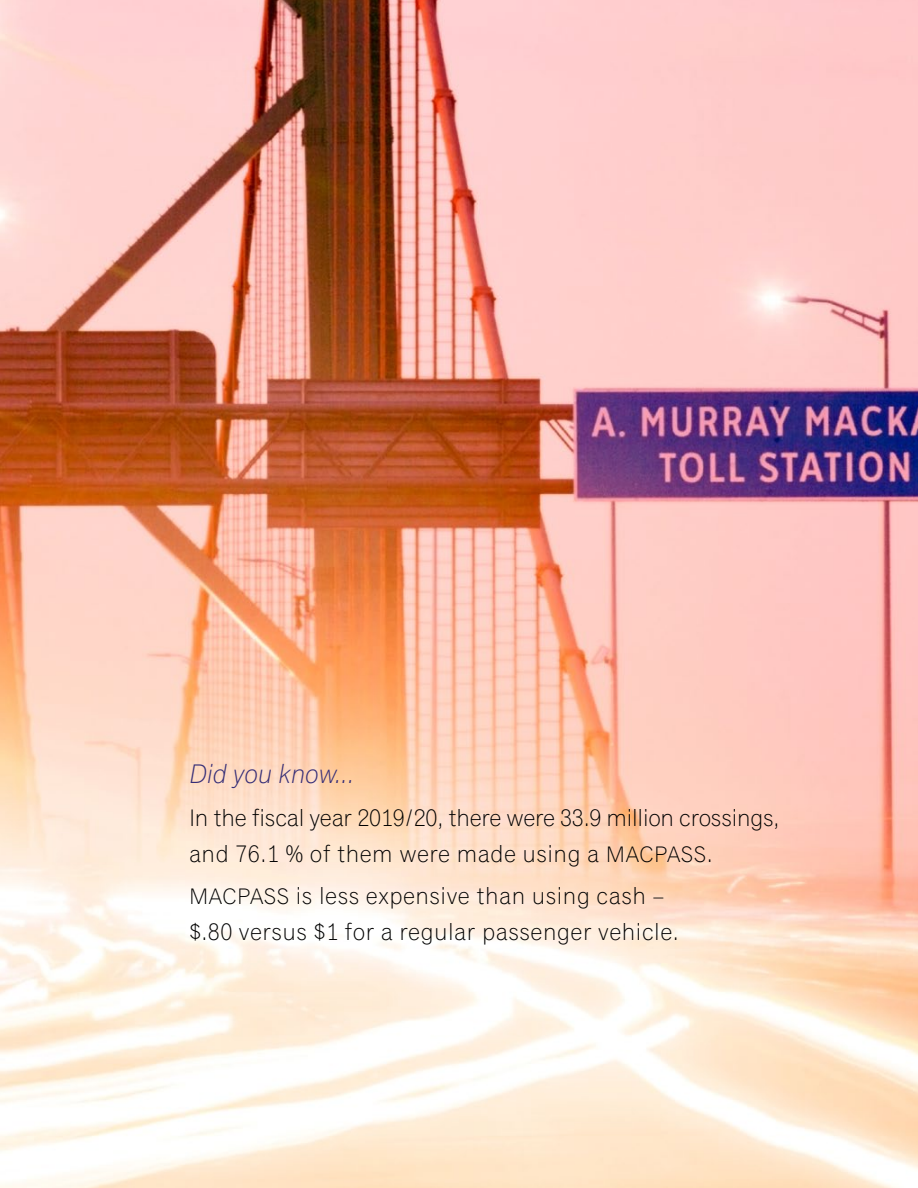
<style>
.page{position:relative;width:918px;height:1188px;background:#fff}
.page>*{position:absolute;margin:0;border:0;box-sizing:border-box;transform-origin:0 0}
.t1{font:italic 300 27px "Classic Grotesque Std";color:#352d77}
.t2{font:300 24px/36px "Classic Grotesque Std";letter-spacing:-.01em;color:#000}
.t3{font:300 24px/36px "Classic Grotesque Std";letter-spacing:.02em;color:#000}
.s1{font-size:22.5px}
</style>
<div class="page">
<img style="left:0;top:0;width:918px;height:1188px">
<p class="t1" style="left:189px;top:762px;width:167px">Did you know...</p>
<p class="t2" style="left:189px;top:801px;width:592px">In the fiscal year 2019/20, there were 33.9 million crossings, and 76.1 % of them were made using a <span class="s1">MACPASS</span>.</p>
<p class="t3" style="left:189px;top:880px;width:491px"><span class="s1">MACPASS</span> is less expensive than using cash – $.80 versus $1 for a regular passenger vehicle.</p>
</div>
